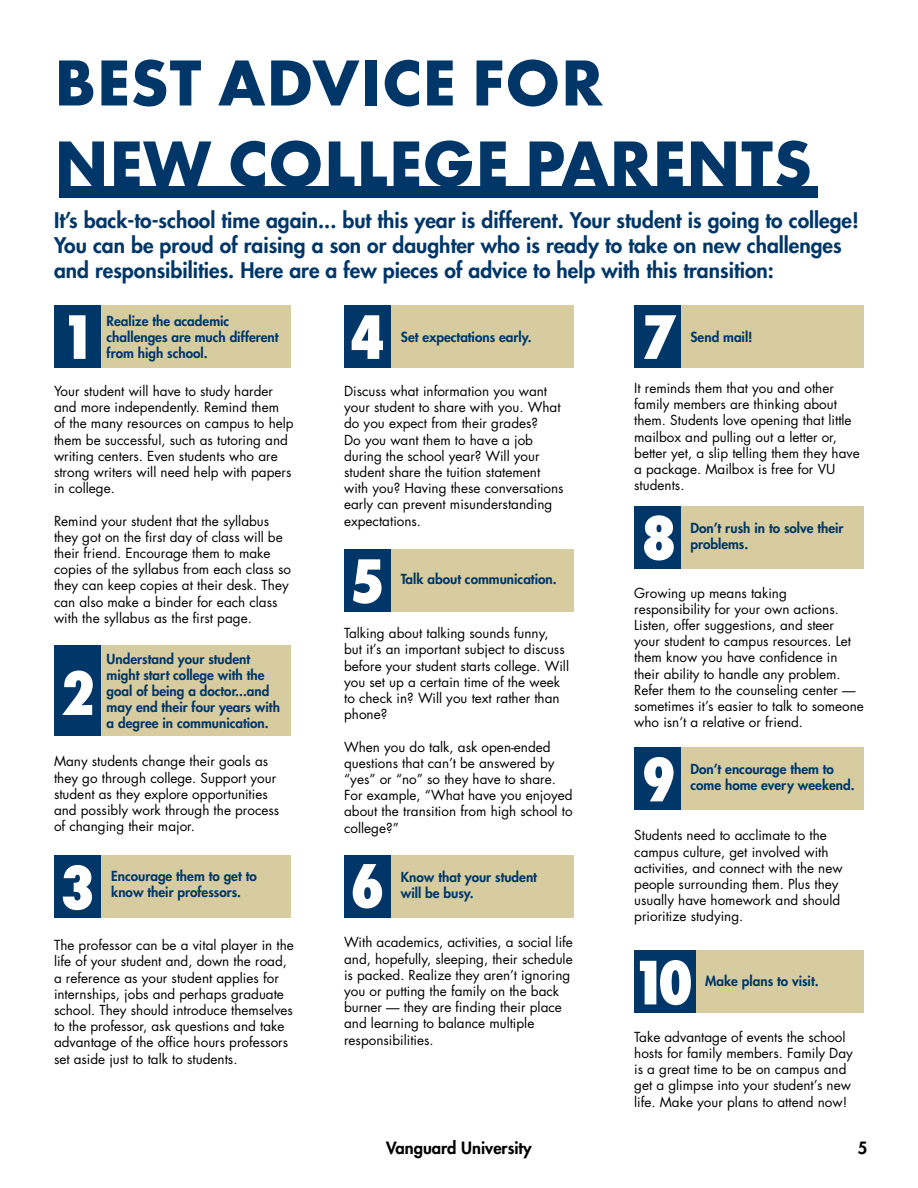
<style>
.page{position:relative;width:918px;height:1188px;background:#fff}
.page>*{position:absolute;margin:0;border:0;box-sizing:border-box;transform-origin:0 0}
.t1{font:700 67.5px/81px "Futura PT";letter-spacing:.01em;color:#003768}
.t2{font:800 condensed 57.9px "Futura";color:#fff}
.t3{font:800 21px/25.2px "Futura";color:#003768}
.t4{font:800 16.5px "Futura";color:#000}
.t5{font:13.5px/16.2px "Futura";color:#000}
.t6{font:800 13.5px/16.2px "Futura";color:#003768}
</style>
<div class="page">
<div style="left:54px;top:856px;width:48px;height:62px;background:#003768"></div>
<div style="left:102px;top:856px;width:189px;height:62px;background:#d6cca0"></div>
<div style="left:634px;top:305px;width:48px;height:63px;background:#003768"></div>
<div style="left:682px;top:305px;width:182px;height:63px;background:#d6cca0"></div>
<div style="left:344px;top:305px;width:48px;height:63px;background:#003768"></div>
<div style="left:392px;top:305px;width:182px;height:63px;background:#d6cca0"></div>
<div style="left:344px;top:549px;width:48px;height:63px;background:#003768"></div>
<div style="left:392px;top:549px;width:182px;height:63px;background:#d6cca0"></div>
<div style="left:54px;top:305px;width:48px;height:63px;background:#003768"></div>
<div style="left:102px;top:305px;width:189px;height:63px;background:#d6cca0"></div>
<div style="left:344px;top:855px;width:48px;height:63px;background:#003768"></div>
<div style="left:392px;top:855px;width:182px;height:63px;background:#d6cca0"></div>
<div style="left:634px;top:507px;width:48px;height:62px;background:#003768"></div>
<div style="left:682px;top:507px;width:182px;height:62px;background:#d6cca0"></div>
<div style="left:634px;top:747px;width:48px;height:63px;background:#003768"></div>
<div style="left:682px;top:747px;width:182px;height:63px;background:#d6cca0"></div>
<div style="left:682px;top:950px;width:182px;height:62px;background:#d6cca0"></div>
<div style="left:54px;top:645px;width:48px;height:91px;background:#003768"></div>
<div style="left:102px;top:645px;width:189px;height:91px;background:#d6cca0"></div>
<div style="left:59px;top:187px;width:759px;height:11px;background:#003768"></div>
<div style="left:634px;top:950px;width:62px;height:62px;background:#003768"></div>
<h1 class="t1" style="left:54px;top:41px;width:759px">BEST ADVICE FOR<br>NEW COLLEGE PARENTS</h1>
<p class="t3" style="left:54px;top:207px;width:806px">It’s back-to-school time again... but this year is different. Your student is going to college!<br>You can be proud of raising a son or daughter who is ready to take on new challenges and responsibilities. Here are a few pieces of advice to help with this transition:</p>
<p class="t6" style="left:107px;top:312px;width:174px">Realize the academic challenges are much different from high school.</p>
<h2 class="t2" style="left:60px;top:298px;width:36px">1</h2>
<h2 class="t2" style="left:350px;top:298px;width:36px">4</h2>
<h2 class="t2" style="left:642px;top:298px;width:36px">7</h2>
<p class="t6" style="left:401px;top:329px;width:132px">Set expectations early.</p>
<p class="t6" style="left:691px;top:329px;width:64px">Send mail!</p>
<p class="t5" style="left:54px;top:383px;width:241px">Your student will have to study harder and more independently. Remind them of the many resources on campus to help them be successful, such as tutoring and writing centers. Even students who are strong writers will need help with papers in college.</p>
<p class="t5" style="left:54px;top:512px;width:239px">Remind your student that the syllabus they got on the first day of class will be their friend. Encourage them to make copies of the syllabus from each class so they can keep copies at their desk. They can also make a binder for each class with the syllabus as the first page.</p>
<h2 class="t2" style="left:60px;top:654px;width:36px">2</h2>
<p class="t6" style="left:107px;top:650px;width:175px">Understand your student might start college with the goal of being a doctor...and may end their four years with a degree in communication.</p>
<p class="t5" style="left:54px;top:753px;width:227px">Many students change their goals as they go through college. Support your student as they explore opportunities and possibly work through the process of changing their major.</p>
<h2 class="t2" style="left:60px;top:848px;width:36px">3</h2>
<p class="t6" style="left:111px;top:868px;width:147px">Encourage them to get to know their professors.</p>
<p class="t5" style="left:54px;top:937px;width:241px">The professor can be a vital player in the life of your student and, down the road, a reference as your student applies for internships, jobs and perhaps graduate school. They should introduce themselves to the professor, ask questions and take advantage of the office hours professors set aside just to talk to students.</p>
<p class="t5" style="left:344px;top:383px;width:221px">Discuss what information you want your student to share with you. What do you expect from their grades?<br>Do you want them to have a job during the school year? Will your student share the tuition statement with you? Having these conversations early can prevent misunderstanding expectations.</p>
<h2 class="t2" style="left:350px;top:542px;width:36px">5</h2>
<p class="t6" style="left:401px;top:571px;width:157px">Talk about communication.</p>
<p class="t5" style="left:344px;top:625px;width:226px">Talking about talking sounds funny, but it’s an important subject to discuss before your student starts college. Will you set up a certain time of the week to check in? Will you text rather than phone?</p>
<p class="t5" style="left:344px;top:738px;width:230px">When you do talk, ask open-ended questions that can’t be answered by “yes” or “no” so they have to share.<br>For example, “What have you enjoyed about the transition from high school to college?”</p>
<h2 class="t2" style="left:350px;top:847px;width:36px">6</h2>
<p class="t6" style="left:401px;top:869px;width:138px">Know that your student will be busy.</p>
<p class="t5" style="left:344px;top:934px;width:230px">With academics, activities, a social life and, hopefully, sleeping, their schedule is packed. Realize they aren’t ignoring you or putting the family on the back burner — they are finding their place and learning to balance multiple responsibilities.</p>
<p class="t5" style="left:634px;top:380px;width:227px">It reminds them that you and other family members are thinking about them. Students love opening that little mailbox and pulling out a letter or, better yet, a slip telling them they have a package. Mailbox is free for VU students.</p>
<h2 class="t2" style="left:642px;top:499px;width:36px">8</h2>
<p class="t6" style="left:691px;top:520px;width:155px">Don’t rush in to solve their problems.</p>
<p class="t5" style="left:634px;top:584px;width:231px">Growing up means taking responsibility for your own actions.<br>Listen, offer suggestions, and steer<br>your student to campus resources. Let them know you have confidence in their ability to handle any problem.<br>Refer them to the counseling center — sometimes it’s easier to talk to someone who isn’t a relative or friend.</p>
<h2 class="t2" style="left:642px;top:740px;width:36px">9</h2>
<p class="t6" style="left:691px;top:760px;width:166px">Don’t encourage them to come home every weekend.</p>
<p class="t5" style="left:634px;top:827px;width:210px">Students need to acclimate to the campus culture, get involved with activities, and connect with the new people surrounding them. Plus they usually have homework and should prioritize studying.</p>
<h2 class="t2" style="left:631px;top:944px;width:63px">10</h2>
<p class="t6" style="left:705px;top:973px;width:115px">Make plans to visit.</p>
<p class="t5" style="left:634px;top:1029px;width:220px">Take advantage of events the school hosts for family members. Family Day is a great time to be on campus and get a glimpse into your student’s new life. Make your plans to attend now!</p>
<p class="t4" style="left:386px;top:1137px;width:147px">Vanguard University</p>
<p class="t4" style="left:858px;top:1137px;width:11px">5</p>
</div>
